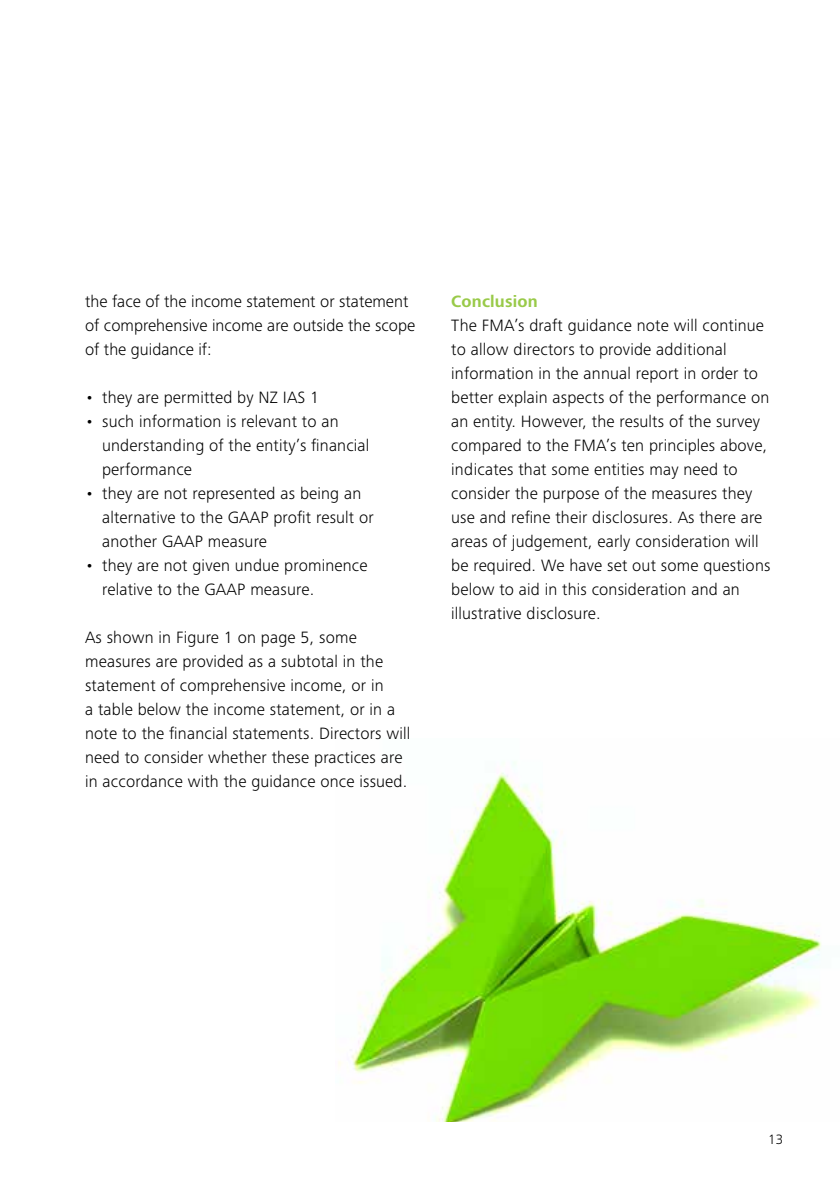
<style>
.page{position:relative;width:840px;height:1191px;background:#fff}
.page>*{position:absolute;margin:0;border:0;box-sizing:border-box;transform-origin:0 0}
.t1{font:300 17px/24px "Frutiger Next Pro";letter-spacing:.01em;color:#000}
.t2{font:700 17px "Frutiger Next Pro";letter-spacing:.01em;color:#99ca49}
.t3{font:300 14px "Frutiger Next Pro";color:#000}
</style>
<div class="page">
<img style="left:338px;top:762px;width:483px;height:359px">
<p class="t1" style="left:85px;top:289px;width:331px">the face of the income statement or statement of comprehensive income are outside the scope of the guidance if:</p>
<p class="t1" style="left:85px;top:385px;width:235px">• they are permitted by NZ IAS 1</p>
<p class="t1" style="left:102px;top:409px;width:269px;text-indent:-17px">• such information is relevant to an understanding of the entity’s financial performance</p>
<p class="t1" style="left:102px;top:481px;width:273px;text-indent:-17px">• they are not represented as being an alternative to the GAAP profit result or another GAAP measure</p>
<p class="t1" style="left:102px;top:553px;width:267px;text-indent:-17px">• they are not given undue prominence relative to the GAAP measure.</p>
<p class="t1" style="left:85px;top:625px;width:326px">As shown in Figure 1 on page 5, some measures are provided as a subtotal in the statement of comprehensive income, or in<br>a table below the income statement, or in a note to the financial statements. Directors will need to consider whether these practices are in accordance with the guidance once issued.</p>
<p class="t2" style="left:451px;top:292px;width:88px">Conclusion</p>
<p class="t1" style="left:451px;top:313px;width:320px">The FMA’s draft guidance note will continue to allow directors to provide additional information in the annual report in order to better explain aspects of the performance on an entity. However, the results of the survey compared to the FMA’s ten principles above, indicates that some entities may need to consider the purpose of the measures they use and refine their disclosures. As there are areas of judgement, early consideration will be required. We have set out some questions below to aid in this consideration and an illustrative disclosure.</p>
<p class="t3" style="left:767px;top:1131px;width:16px">13</p>
</div>
